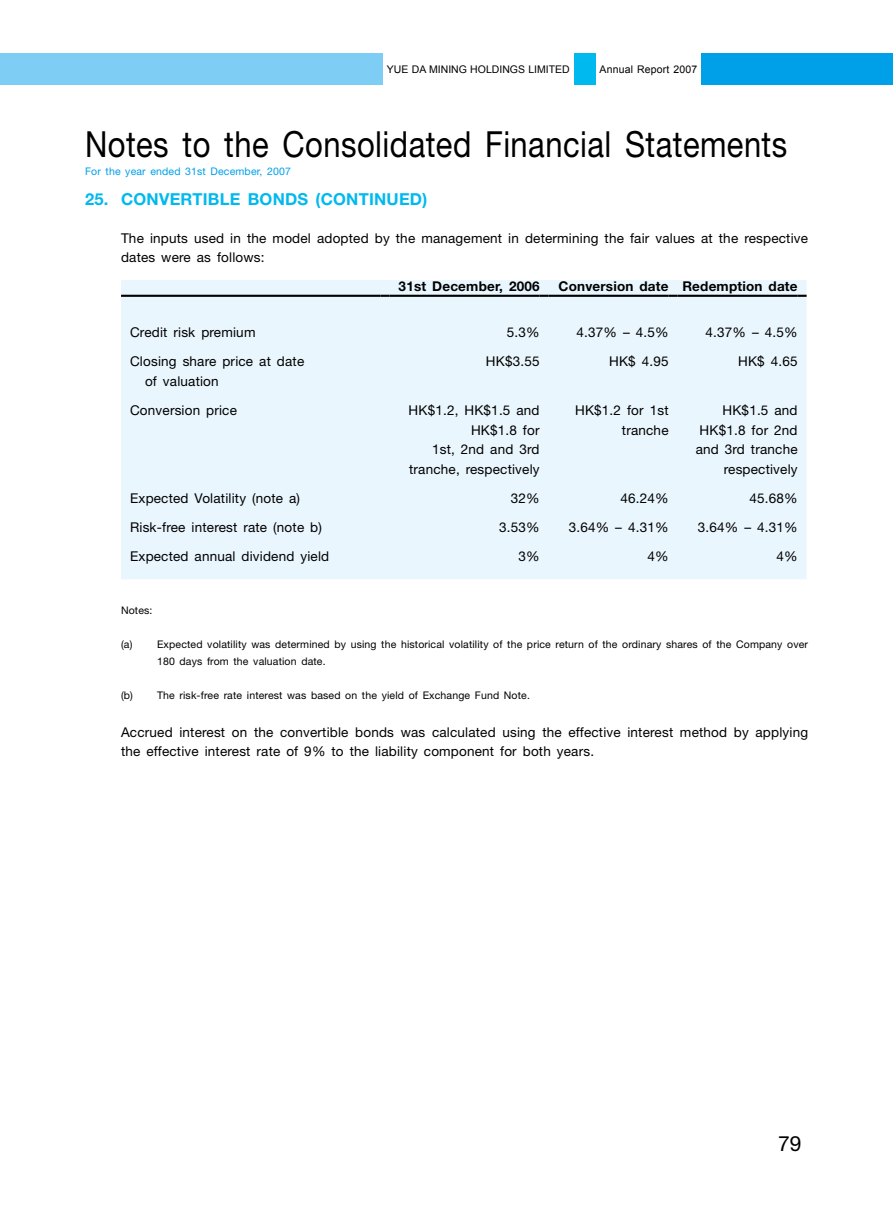
<style>
.page{position:relative;width:893px;height:1212px;background:#fff}
.page>*{position:absolute;margin:0;border:0;box-sizing:border-box;transform-origin:0 0}
.t1{font:36px "Helvetica Neue LT Std";letter-spacing:.015em;color:#000;scale:.86 1}
.t2{font:21px "Helvetica Neue LT Std";color:#000}
.t3{font:700 16.5px "Helvetica Neue LT Std";letter-spacing:.015em;color:#00b9ef}
.t4{font:13.5px/19.5px "Helvetica Neue LT Std";letter-spacing:.015em;color:#000}
.t5{font:700 13.5px "Helvetica Neue LT Std";letter-spacing:.015em;color:#000}
.t6{font:10.5px/16.5px "Helvetica Neue LT Std";letter-spacing:.015em;color:#000}
.t7{font:10.5px "Arial";color:#000}
.t8{font:10.5px "Helvetica Neue LT Std";letter-spacing:.015em;color:#00a0e9}
</style>
<div class="page">
<div style="left:702px;top:53px;width:191px;height:32px;background:#00a0e9"></div>
<div style="left:0;top:53px;width:383px;height:32px;background:#7dcdf4"></div>
<div style="left:574px;top:53px;width:21px;height:32px;background:#00b9ef"></div>
<div style="left:121px;top:280px;width:686px;height:299px;background:#eaf6fd"></div>
<hr style="left:121px;top:295px;width:260px;height:2px;background:#000">
<svg style="left:381px;top:295px;width:9px;height:2px"></svg>
<hr style="left:390px;top:295px;width:150px;height:2px;background:#000">
<svg style="left:540px;top:295px;width:9px;height:2px"></svg>
<hr style="left:549px;top:295px;width:120px;height:2px;background:#000">
<svg style="left:669px;top:295px;width:9px;height:2px"></svg>
<hr style="left:678px;top:295px;width:120px;height:2px;background:#000">
<svg style="left:798px;top:295px;width:9px;height:2px"></svg>
<p class="t7" style="left:387px;top:62px;width:184px">YUE DA MINING HOLDINGS LIMITED</p>
<p class="t7" style="left:600px;top:62px;width:99px">Annual Report 2007</p>
<h1 class="t1" style="left:85px;top:123px;width:818px">Notes to the Consolidated Financial Statements</h1>
<p class="t8" style="left:85px;top:165px;width:207px">For the year ended 31st December, 2007</p>
<p class="t3" style="left:85px;top:189px;width:248px">25. CONVERTIBLE BONDS (continued</p>
<p class="t3" style="left:422px;top:189px;width:6px">)</p>
<p class="t4" style="left:121px;top:228px;width:688px">The inputs used in the model adopted by the management in determining the fair values at the respective dates were as follows:</p>
<p class="t5" style="left:399px;top:278px;width:142px">31st December, 2006</p>
<p class="t5" style="left:559px;top:278px;width:241px">Conversion date Redemption date</p>
<p class="t4" style="left:130px;top:322px;width:127px">Credit risk premium</p>
<p class="t4" style="left:507px;top:322px;width:34px">5.3%</p>
<p class="t4" style="left:576px;top:322px;width:94px">4.37% – 4.5%</p>
<p class="t4" style="left:705px;top:322px;width:94px">4.37% – 4.5%</p>
<p class="t4" style="left:145px;top:352px;width:161px;text-indent:-15px">Closing share price at date of valuation</p>
<p class="t4" style="left:486px;top:352px;width:55px">HK$3.55</p>
<p class="t4" style="left:609px;top:352px;width:61px">HK$ 4.95</p>
<p class="t4" style="left:738px;top:352px;width:61px">HK$ 4.65</p>
<p class="t4" style="left:130px;top:400px;width:108px">Conversion price</p>
<p class="t4" style="left:409px;top:400px;width:133px;text-align:right">HK$1.2, HK$1.5 and<br>HK$1.8 for<br>1st, 2nd and 3rd tranche, respectively</p>
<p class="t4" style="left:575px;top:400px;width:95px;text-align:right">HK$1.2 for 1st tranche</p>
<p class="t4" style="left:696px;top:400px;width:103px;text-align:right">HK$1.5 and<br>HK$1.8 for 2nd and 3rd tranche respectively</p>
<p class="t4" style="left:130px;top:488px;width:171px">Expected Volatility (note a)</p>
<p class="t4" style="left:511px;top:488px;width:30px">32%</p>
<p class="t4" style="left:620px;top:488px;width:50px">46.24%</p>
<p class="t4" style="left:749px;top:488px;width:50px">45.68%</p>
<p class="t4" style="left:130px;top:517px;width:193px">Risk-free interest rate (note b)</p>
<p class="t4" style="left:499px;top:517px;width:42px">3.53%</p>
<p class="t4" style="left:569px;top:517px;width:101px">3.64% – 4.31%</p>
<p class="t4" style="left:698px;top:517px;width:101px">3.64% – 4.31%</p>
<p class="t4" style="left:130px;top:547px;width:201px">Expected annual dividend yield</p>
<p class="t4" style="left:518px;top:547px;width:23px">3%</p>
<p class="t4" style="left:647px;top:547px;width:23px">4%</p>
<p class="t4" style="left:776px;top:547px;width:23px">4%</p>
<p class="t6" style="left:121px;top:602px;width:33px">Notes:</p>
<p class="t6" style="left:157px;top:636px;width:652px;text-indent:-36px">(a) Expected volatility was determined by using the historical volatility of the price return of the ordinary shares of the Company over<br>180 days from the valuation date.</p>
<p class="t6" style="left:121px;top:687px;width:410px">(b) The risk-free rate interest was based on the yield of Exchange Fund Note.</p>
<p class="t4" style="left:121px;top:722px;width:689px">Accrued interest on the convertible bonds was calculated using the effective interest method by applying the effective interest rate of 9% to the liability component for both years.</p>
<h2 class="t2" style="left:778px;top:1131px;width:25px">79</h2>
</div>
